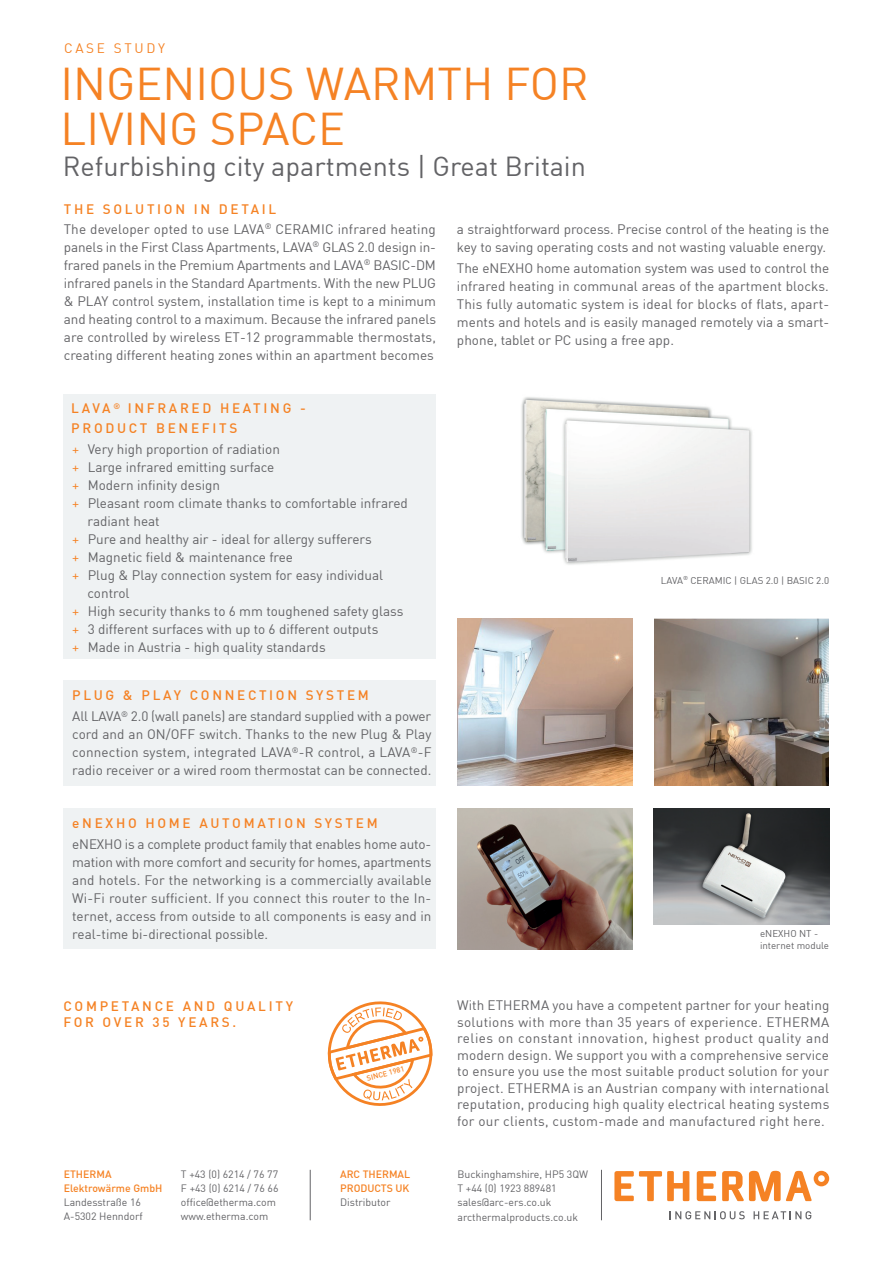
<style>
.page{position:relative;width:893px;height:1263px;background:#fff}
.page>*{position:absolute;margin:0;border:0;box-sizing:border-box;transform-origin:0 0}
.t1{font:45px/45px "DIN";color:#f58224}
.t2{font:27px "DIN";color:#636366}
.t3{font:13.5px/18px "DIN";color:#636366;text-align:justify}
.t4{font:500 13.5px/19.5px "DIN";letter-spacing:.2em;color:#f58224}
.t5{font:13.5px "DIN";letter-spacing:.2em;color:#f58224}
.t6{font:10.5px/14.2px "DIN";color:#636366}
.t7{font:500 10.5px/14.2px "DIN";color:#f58224}
.t8{font:9.75px/11.7px "DIN";color:#636366}
.t9{font:500 7.35px "DIN";color:#f58224}
.s1{font-weight:500;color:#f58224}
.s2{color:#f58224}
</style>
<div class="page">
<hr style="left:601px;top:1170px;width:1px;height:50px;background:#636366">
<svg style="left:327px;top:1001px;width:106px;height:105px"></svg>
<hr style="left:310px;top:1170px;width:1px;height:50px;background:#636366">
<img style="left:521px;top:397px;width:231px;height:168px">
<img style="left:458px;top:619px;width:174px;height:167px">
<img style="left:654px;top:808px;width:175px;height:116px">
<img style="left:457px;top:808px;width:175px;height:141px">
<img style="left:654px;top:619px;width:175px;height:167px">
<div style="left:64px;top:394px;width:372px;height:265px;background:#eff2f3"></div>
<svg style="left:697px;top:1171px;width:19px;height:30px"></svg>
<svg style="left:614px;top:1171px;width:75px;height:30px"></svg>
<svg style="left:722px;top:1171px;width:107px;height:30px"></svg>
<svg style="left:670px;top:1211px;width:75px;height:8px"></svg>
<svg style="left:754px;top:1211px;width:57px;height:8px"></svg>
<div style="left:64px;top:808px;width:372px;height:141px;background:#eff2f3"></div>
<div style="left:64px;top:680px;width:372px;height:106px;background:#eff2f3"></div>
<p class="t5" style="left:64px;top:40px;width:102px">CASE STUDY</p>
<h1 class="t1" style="left:61px;top:60px;width:529px">INGENIOUS WARMTH FOR<br>LIVING SPACE</h1>
<h2 class="t2" style="left:63px;top:149px;width:525px">Refurbishing city apartments | Great Britain</h2>
<p class="t3" style="left:64px;top:199px;width:374px;line-height:19.5px"><span class="s1">THE SOLUTION IN DETAIL<br></span>The developer opted to use LAVA<sup>®</sup> CERAMIC infrared heating</p>
<p class="t3" style="left:64px;top:238px;width:374px">panels in the First Class Apartments, LAVA<sup>®</sup> GLAS 2.0 design in&shy;frared panels in the Premium Apartments and LAVA<sup>®</sup> BASIC-DM infrared panels in the Standard Apartments. With the new PLUG &amp; PLAY control system, installation time is kept to a minimum and heating control to a maximum. Because the infrared panels are controlled by wireless ET-12 programmable thermostats, creating different heating zones within an apartment becomes</p>
<p class="t4" style="left:71px;top:398px;width:236px">LAVA <sup>®</sup> INFRARED HEATING -<br>PRODUCT BENEFITS</p>
<p class="t3" style="left:72px;top:440px;width:209px"><span class="s2">+</span> Very high proportion of radiation</p>
<p class="t3" style="left:72px;top:458px;width:204px"><span class="s2">+</span> Large infrared emitting surface</p>
<p class="t3" style="left:72px;top:476px;width:149px"><span class="s2">+</span> Modern infinity design</p>
<p class="t3" style="left:72px;top:494px;width:337px"><span class="s2">+</span> Pleasant room climate thanks to comfortable infrared</p>
<p class="t3" style="left:88px;top:512px;width:74px">radiant heat</p>
<p class="t3" style="left:72px;top:530px;width:301px"><span class="s2">+</span> Pure and healthy air - ideal for allergy sufferers</p>
<p class="t3" style="left:72px;top:548px;width:222px"><span class="s2">+</span> Magnetic field &amp; maintenance free</p>
<p class="t3" style="left:72px;top:566px;width:313px"><span class="s2">+</span> Plug &amp; Play connection system for easy individual</p>
<p class="t3" style="left:88px;top:584px;width:44px">control</p>
<p class="t3" style="left:72px;top:602px;width:333px"><span class="s2">+</span> High security thanks to 6 mm toughened safety glass</p>
<p class="t3" style="left:72px;top:620px;width:308px"><span class="s2">+</span> 3 different surfaces with up to 6 different outputs</p>
<p class="t3" style="left:72px;top:638px;width:255px"><span class="s2">+</span> Made in Austria - high quality standards</p>
<p class="t3" style="left:72px;top:684px;width:360px;line-height:21px"><span class="s1">PLUG &amp; PLAY CONNECTION SYSTEM<br></span>All LAVA<sup>®</sup> 2.0 (wall panels) are standard supplied with a power</p>
<p class="t3" style="left:72px;top:725px;width:361px">cord and an ON/OFF switch. Thanks to the new Plug &amp; Play connection system, integrated LAVA<sup>®</sup>-R control, a LAVA<sup>®</sup>-F radio receiver or a wired room thermostat can be connected.</p>
<p class="t4" style="left:72px;top:812px;width:307px">eNEXHO HOME AUTOMATION SYSTEM</p>
<p class="t3" style="left:72px;top:834px;width:361px">eNEXHO is a complete product family that enables home auto&shy;mation with more comfort and security for homes, apartments and hotels. For the networking is a commercially available Wi-Fi router sufficient. If you connect this router to the In&shy;ternet, access from outside to all components is easy and in real-time bi-directional possible.</p>
<p class="t4" style="left:63px;top:998px;width:231px;line-height:16.2px">COMPETANCE AND QUALITY<br>FOR OVER 35 YEARS.</p>
<p class="t7" style="left:64px;top:1166px;width:100px">ETHERMA<br>Elektrowärme GmbH</p>
<p class="t6" style="left:64px;top:1195px;width:81px">Landesstraße 16<br>A-5302 Henndorf</p>
<p class="t6" style="left:181px;top:1166px;width:99px">T +43 (0) 6214 / 76 77<br>F +43 (0) 6214 / 76 66 office@etherma.com www.etherma.com</p>
<p class="t9" style="left:366px;top:1073px;width:40px;rotate:-14deg">SINCE 1981</p>
<p class="t7" style="left:340px;top:1166px;width:72px">ARC THERMAL<br>PRODUCTS UK</p>
<p class="t6" style="left:340px;top:1195px;width:52px">Distributor</p>
<p class="t3" style="left:457px;top:220px;width:374px">a straightforward process. Precise control of the heating is the key to saving operating costs and not wasting valuable energy.</p>
<p class="t3" style="left:457px;top:259px;width:374px">The eNEXHO home automation system was used to control the infrared heating in communal areas of the apartment blocks.<br>This fully automatic system is ideal for blocks of flats, apart&shy;ments and hotels and is easily managed remotely via a smart&shy;phone, tablet or PC using a free app.</p>
<p class="t8" style="left:661px;top:574px;width:170px">LAVA<sup>®</sup> CERAMIC | GLAS 2.0 | BASIC 2.0</p>
<p class="t8" style="left:760px;top:928px;width:71px">eNEXHO NT - internet module</p>
<p class="t3" style="left:457px;top:997px;width:374px;line-height:16.5px">With ETHERMA you have a competent partner for your heating solutions with more than 35 years of experience. ETHERMA relies on constant innovation, highest product quality and modern design. We support you with a comprehensive service to ensure you use the most suitable product solution for your project. ETHERMA is an Austrian company with international reputation, producing high quality electrical heating systems for our clients, custom-made and manufactured right here.</p>
<p class="t6" style="left:458px;top:1167px;width:132px">Buckinghamshire, HP5 3QW<br>T +44 (0) 1923 889481 sales@arc-ers.co.uk arcthermalproducts.co.uk</p>
</div>
